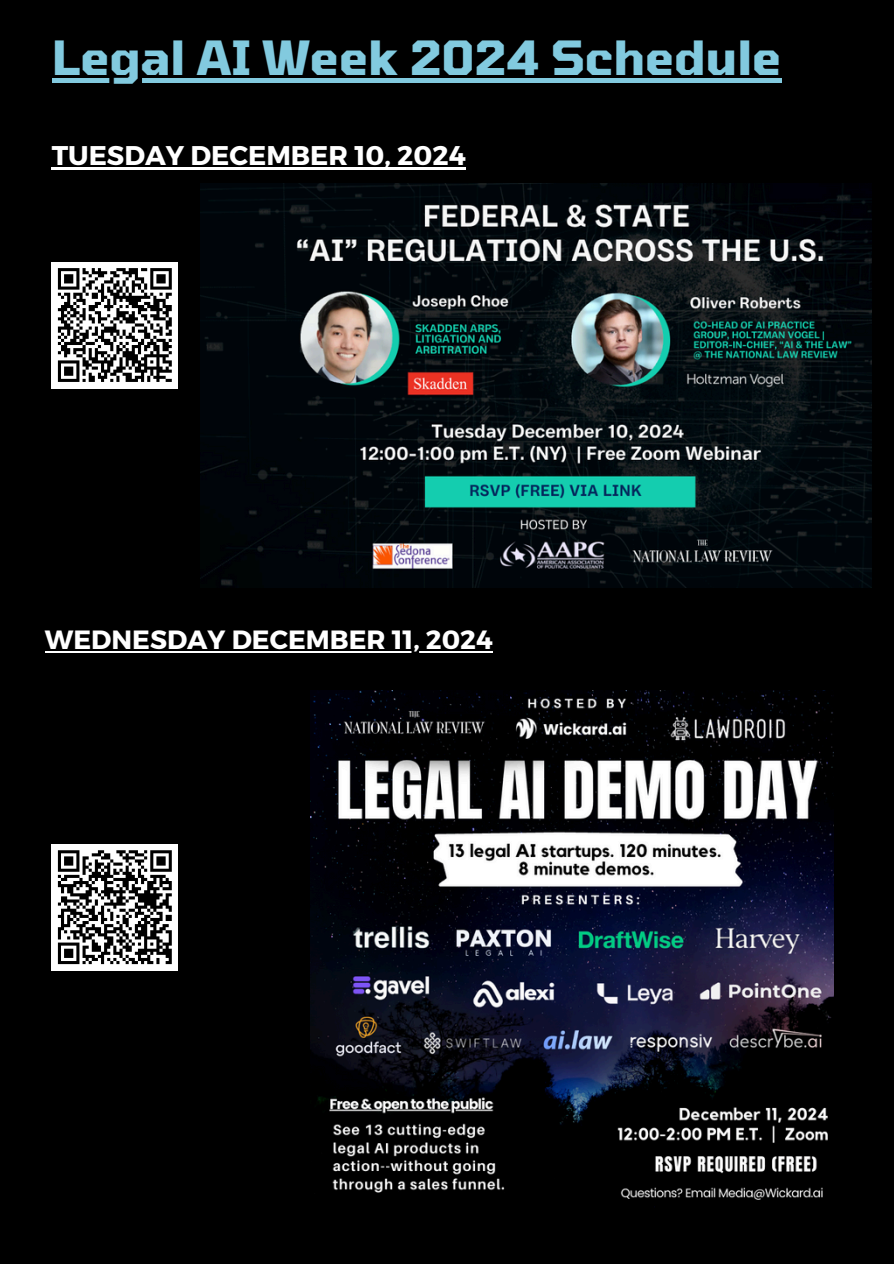
<style>
.page{position:relative;width:894px;height:1264px;background:#fff}
.page>*{position:absolute;margin:0;border:0;box-sizing:border-box;transform-origin:0 0}
.t1{font:700 46.8px "Tomorrow";color:#82cadf}
.t2{font:700 27px "Montserrat";color:#fff}
.t3{font:700 26.4px "Montserrat";color:#fff}
</style>
<div class="page">
<div style="left:0;top:0;width:893px;height:1263px;background:#000"></div>
<div style="left:52px;top:262px;width:126px;height:126px;background:#fff"></div>
<svg style="left:57px;top:268px;width:115px;height:114px"></svg>
<div style="left:52px;top:844px;width:126px;height:126px;background:#fff"></div>
<svg style="left:57px;top:850px;width:115px;height:115px"></svg>
<img style="left:200px;top:184px;width:671px;height:403px">
<img style="left:310px;top:691px;width:523px;height:516px">
<hr style="left:45px;top:651px;width:447px;height:2px;background:#fff">
<hr style="left:52px;top:167px;width:413px;height:3px;background:#fff">
<div style="left:52px;top:78px;width:729px;height:5px;background:#82cadf"></div>
<p class="t1" style="left:52px;top:28px;width:731px">Legal AI Week 2024 Schedule</p>
<p class="t2" style="left:52px;top:138px;width:415px">TUESDAY DECEMBER 10, 2024</p>
<p class="t3" style="left:45px;top:623px;width:449px">WEDNESDAY DECEMBER 11, 2024</p>
</div>
